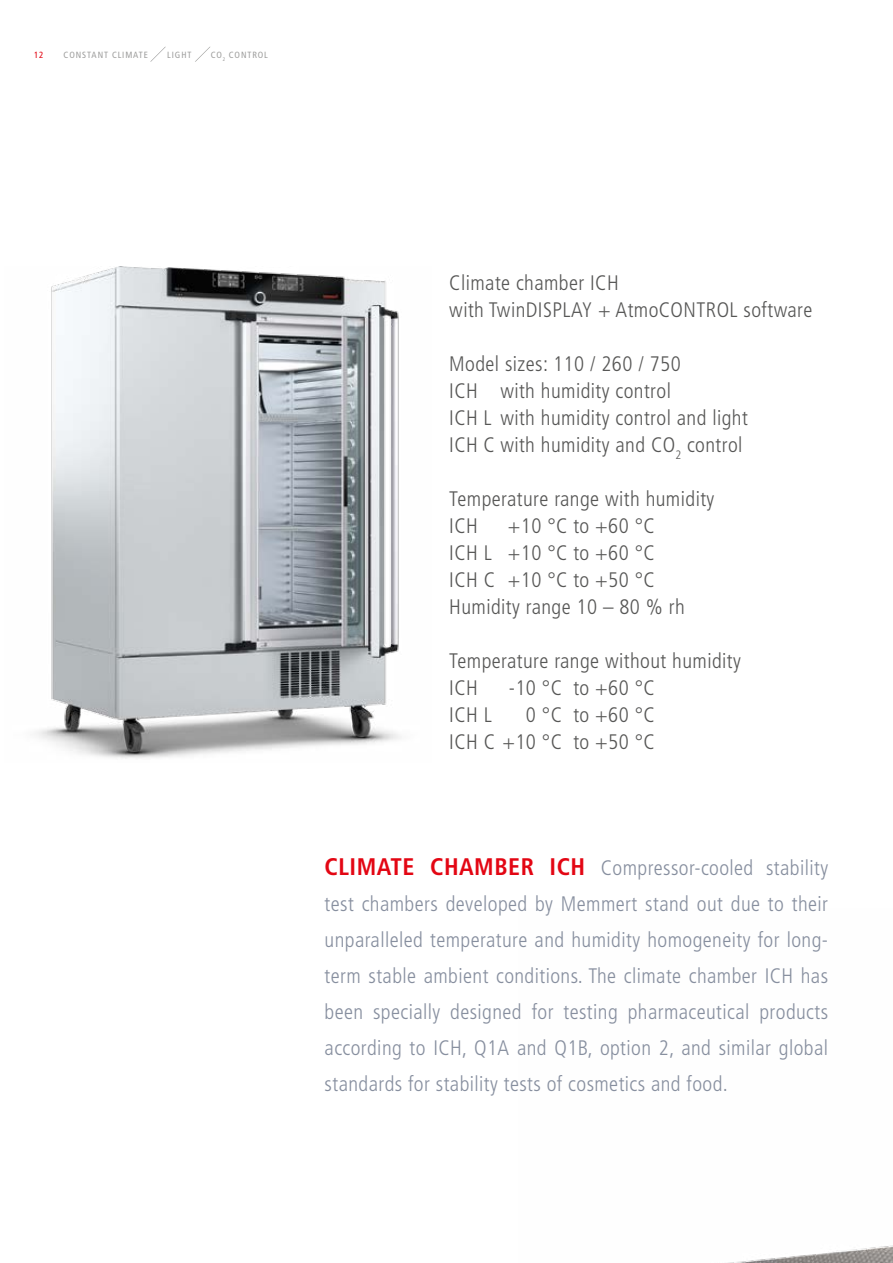
<style>
.page{position:relative;width:893px;height:1263px;background:#fff}
.page>*{position:absolute;margin:0;border:0;box-sizing:border-box;transform-origin:0 0}
.t1{font:300 condensed 21px/36px "Frutiger";letter-spacing:.02em;color:#878f9f;text-align:justify}
.t2{font:300 condensed 21px/27px "Frutiger";letter-spacing:.02em;color:#575756}
.t3{font:condensed 9px "Frutiger";letter-spacing:.1em;color:#9d9d9c}
.t4{font:condensed 9px "Frutiger";color:#e30613}
.s1{font-weight:700;font-size:24px;color:#e30613}
</style>
<div class="page">
<img style="left:728px;top:1245px;width:165px;height:18px">
<img style="left:35px;top:267px;width:366px;height:492px">
<p class="t4" style="left:34px;top:49px;width:11px">12</p>
<p class="t3" style="left:64px;top:49px;width:86px">CONSTANT CLIMATE</p>
<p class="t3" style="left:167px;top:49px;width:26px">LIGHT</p>
<p class="t3" style="left:211px;top:49px;width:59px">CO<sub>2</sub> CONTROL</p>
<p class="t2" style="left:449px;top:270px;width:364px">Climate chamber ICH<br>with TwinDISPLAY + AtmoCONTROL software</p>
<p class="t2" style="left:449px;top:351px;width:300px">Model sizes: 110 / 260 / 750<br>ICH with humidity control<br>ICH L with humidity control and light<br>ICH C with humidity and CO<sub>2</sub> control</p>
<p class="t2" style="left:449px;top:486px;width:267px">Temperature range with humidity<br>ICH</p>
<p class="t2" style="left:449px;top:513px;width:237px;text-indent:59px">+10 °C to +60 °C<br>ICH L +10 °C to +60 °C<br>ICH C +10 °C to +50 °C<br>Humidity range 10 – 80 % rh</p>
<p class="t2" style="left:449px;top:648px;width:293px">Temperature range without humidity<br>ICH</p>
<p class="t2" style="left:509px;top:675px;width:147px">-10 °C to +60 °C</p>
<p class="t2" style="left:449px;top:702px;width:44px">ICH L</p>
<p class="t2" style="left:449px;top:702px;width:207px;text-align:right">0 °C to +60 °C<br>ICH C +10 °C to +50 °C</p>
<p class="t1" style="left:325px;top:850px;width:505px"><span class="s1">CLIMATE CHAMBER ICH</span> Compressor-cooled stability test chambers developed by Memmert stand out due to their unparalleled temperature and humidity homogeneity for long&shy;term stable ambient conditions. The climate chamber ICH has been specially designed for testing pharmaceutical products according to ICH, Q1A and Q1B, option 2, and similar global standards for stability tests of cosmetics and food.</p>
</div>
